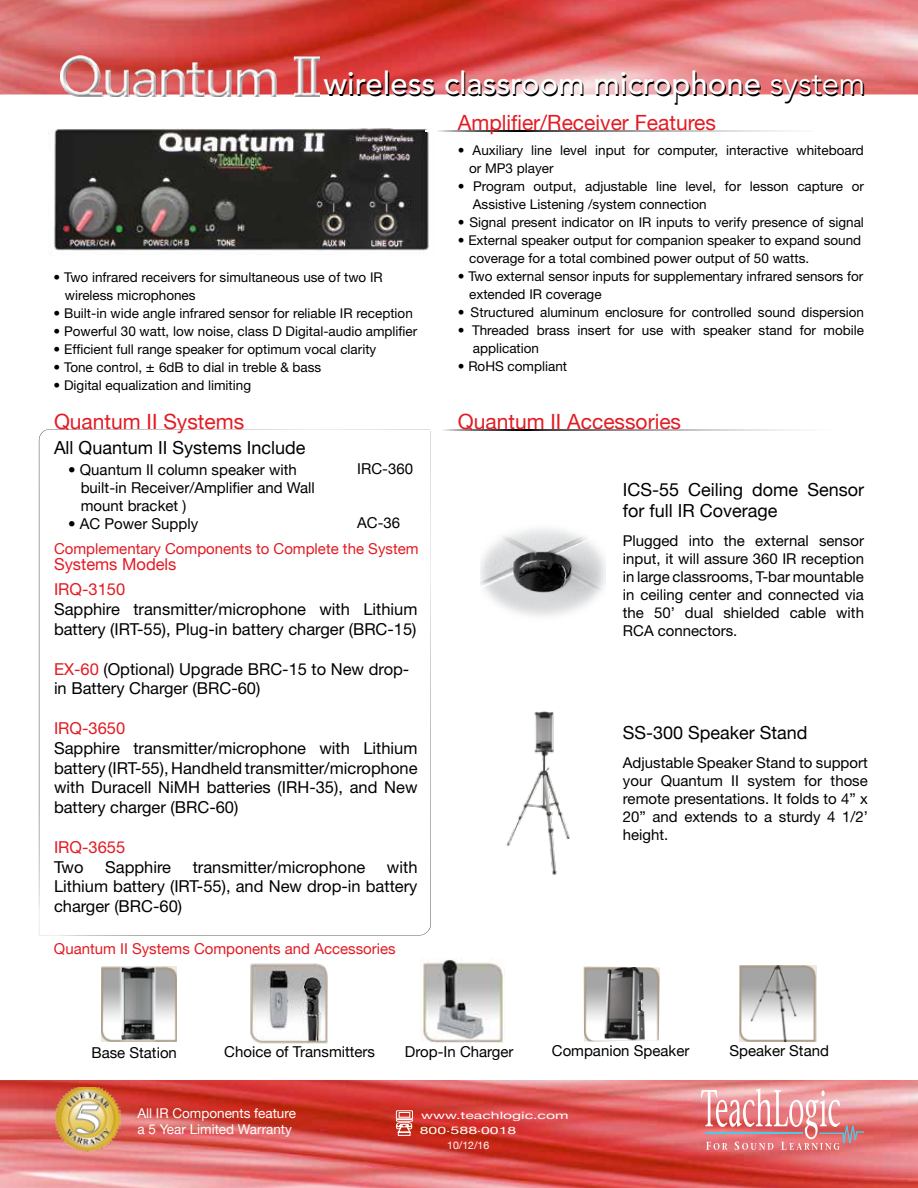
<style>
.page{position:relative;width:918px;height:1188px;background:#fff}
.page>*{position:absolute;margin:0;border:0;box-sizing:border-box;transform-origin:0 0}
.t1{font:500 31.05px "Avenir";color:#000}
.t2{font:21px "Helvetica Neue";color:#e31b23}
.t3{font:18px/21.6px "Helvetica Neue";color:#000}
.t4{font:16.5px/19.8px "Helvetica Neue";color:#000}
.t5{font:16.5px "Helvetica Neue";color:#e31b23}
.t6{font:16.5px "Helvetica Neue";color:#e31b23}
.t7{font:15px/18px "Helvetica Neue";color:#000;text-align:justify}
.t8{font:15px/18px "Helvetica Neue";color:#000}
.t9{font:15px "Helvetica Neue";color:#e31b23}
.t10{font:13.5px/18px "Helvetica Neue";color:#000}
.t11{font:13.5px/16.2px "Helvetica Neue";color:#fff}
.t12{font:10.5px "Helvetica Neue";color:#fff}
.t13{font:10.2px "Helvetica Neue";color:#fff;scale:1.54 1}
.s1{color:#fff}
.s2{font-weight:400;color:#fff}
.s3{font-size:15px}
.s4{color:#e31b23}
.s5{font-size:10.5px}
</style>
<div class="page">
<img style="left:0;top:0;width:918px;height:94px">
<img style="left:0;top:1080px;width:918px;height:108px">
<svg style="left:701px;top:1088px;width:163px;height:62px;background:#e59699"></svg>
<img style="left:61px;top:56px;width:259px;height:40px">
<img style="left:583px;top:966px;width:77px;height:76px">
<img style="left:480px;top:528px;width:126px;height:88px">
<img style="left:250px;top:963px;width:78px;height:81px">
<img style="left:506px;top:711px;width:64px;height:164px">
<img style="left:54px;top:128px;width:375px;height:123px">
<img style="left:420px;top:958px;width:85px;height:85px">
<img style="left:54px;top:1088px;width:66px;height:64px">
<svg style="left:39px;top:429px;width:392px;height:507px"></svg>
<svg style="left:430px;top:429px;width:366px;height:1px"></svg>
<svg style="left:425px;top:131px;width:366px;height:1px"></svg>
<svg style="left:396px;top:1110px;width:17px;height:26px"></svg>
<img style="left:102px;top:966px;width:75px;height:76px">
<img style="left:739px;top:966px;width:77px;height:76px">
<h1 class="t1" style="left:324px;top:67px;width:543px"><span class="s1">wir</span>eless classroom micr<span class="s1">ophone</span> <span class="s2">system</span></h1>
<p class="t10" style="left:65px;top:268px;width:319px;text-indent:-11px">• Two infrared receivers for simultaneous use of two IR wireless microphones</p>
<p class="t10" style="left:54px;top:304px;width:361px">• Built-in wide angle infrared sensor for reliable IR reception</p>
<p class="t10" style="left:54px;top:322px;width:365px">• Powerful 30 watt, low noise, class D Digital-audio amplifier</p>
<p class="t10" style="left:54px;top:340px;width:324px">• Efficient full range speaker for optimum vocal clarity</p>
<p class="t10" style="left:54px;top:358px;width:269px">• Tone control, <span class="s3">±</span> 6dB to dial in treble &amp; bass</p>
<p class="t10" style="left:54px;top:376px;width:199px">• Digital equalization and limiting</p>
<h2 class="t2" style="left:54px;top:409px;width:192px">Quantum II Systems</h2>
<h3 class="t3" style="left:54px;top:437px;width:253px">All Quantum II Systems Include</h3>
<p class="t8" style="left:81px;top:460px;width:236px;text-indent:-13px">• Quantum II column speaker with built-in Receiver/Amplifier and Wall mount bracket )</p>
<p class="t8" style="left:68px;top:514px;width:131px">• AC Power Supply</p>
<p class="t8" style="left:357px;top:460px;width:57px">IRC-360</p>
<p class="t8" style="left:357px;top:514px;width:45px">AC-36</p>
<p class="t9" style="left:54px;top:540px;width:366px">Complementary Components to Complete the System</p>
<p class="t6" style="left:54px;top:555px;width:124px">Systems Models</p>
<p class="t5" style="left:54px;top:580px;width:73px">IRQ-3150</p>
<p class="t4" style="left:54px;top:599px;width:365px">Sapphire transmitter/microphone with Lithium battery (IRT-55), Plug-in battery charger (BRC-15)</p>
<p class="t4" style="left:54px;top:659px;width:357px"><span class="s4">EX-60</span> (Optional) Upgrade BRC-15 to New drop&shy;in Battery Charger (BRC-60)</p>
<p class="t5" style="left:54px;top:718px;width:73px">IRQ-3650</p>
<p class="t4" style="left:54px;top:738px;width:365px;text-align:justify">Sapphire transmitter/microphone with Lithium battery (IRT-55), Handheld transmitter/microphone with Duracell NiMH batteries (IRH-35), and New battery charger (BRC-60)</p>
<p class="t5" style="left:54px;top:837px;width:73px">IRQ-3655</p>
<p class="t4" style="left:54px;top:857px;width:31px">Two</p>
<p class="t4" style="left:105px;top:857px;width:68px">Sapphire</p>
<p class="t4" style="left:193px;top:857px;width:174px">transmitter/microphone</p>
<p class="t4" style="left:54px;top:857px;width:365px;text-align:justify;text-indent:333px">with Lithium battery (IRT-55), and New drop-in battery charger (BRC-60)</p>
<p class="t9" style="left:54px;top:940px;width:343px">Quantum II Systems Components and Accessories</p>
<h2 class="t2" style="left:458px;top:110px;width:260px">Amplifier/Receiver Features</h2>
<p class="t10" style="left:469px;top:141px;width:396px;text-indent:-11px">• Auxiliary line level input for computer, interactive whiteboard or MP3 player</p>
<p class="t10" style="left:473px;top:177px;width:393px;text-indent:-15px">• Program output, adjustable line level, for lesson capture or<br>Assistive Listening /system connection</p>
<p class="t10" style="left:458px;top:213px;width:408px">• Signal present indicator on IR inputs to verify presence of signal</p>
<p class="t10" style="left:469px;top:231px;width:394px;text-indent:-11px">• External speaker output for companion speaker to expand sound coverage for a total combined power output of 50 watts.</p>
<p class="t10" style="left:469px;top:267px;width:396px;text-indent:-11px">• Two external sensor inputs for supplementary infrared sensors for extended IR coverage</p>
<p class="t10" style="left:458px;top:303px;width:408px">• Structured aluminum enclosure for controlled sound dispersion</p>
<p class="t10" style="left:473px;top:321px;width:393px;text-indent:-15px">• Threaded brass insert for use with speaker stand for mobile application</p>
<p class="t10" style="left:458px;top:357px;width:111px">• RoHS compliant</p>
<h2 class="t2" style="left:458px;top:409px;width:225px">Quantum II Accessories</h2>
<h3 class="t3" style="left:623px;top:478px;width:243px">ICS-55 Ceiling dome Sensor for full IR Coverage</h3>
<p class="t7" style="left:623px;top:531px;width:243px">Plugged into the external sensor input, it will assure 360 IR reception in large classrooms, T-bar mountable in ceiling center and connected via the 50’ dual shielded cable with RCA connectors.</p>
<h3 class="t3" style="left:623px;top:722px;width:186px">SS-300 Speaker Stand</h3>
<p class="t7" style="left:623px;top:754px;width:246px">Adjustable Speaker Stand to support your Quantum II system for those remote presentations. It folds to 4” x 20” and extends to a sturdy 4 1/2’ height.</p>
<p class="t8" style="left:91px;top:1043px;width:87px">Base Station</p>
<p class="t8" style="left:224px;top:1042px;width:152px">Choice of Transmitters</p>
<p class="t8" style="left:405px;top:1042px;width:110px">Drop-In Charger</p>
<p class="t8" style="left:552px;top:1041px;width:139px">Companion Speaker</p>
<p class="t11" style="left:137px;top:1105px;width:160px">All IR Components feature a 5 Year Limited Warranty</p>
<p class="t13" style="left:421px;top:1109px;width:97px">www.teachlogic.com</p>
<p class="t13" style="left:420px;top:1124px;width:64px">800.<span class="s5">588</span>.0018</p>
<p class="t12" style="left:447px;top:1139px;width:44px">10/12/16</p>
<p class="t8" style="left:730px;top:1041px;width:101px">Speaker Stand</p>
</div>
